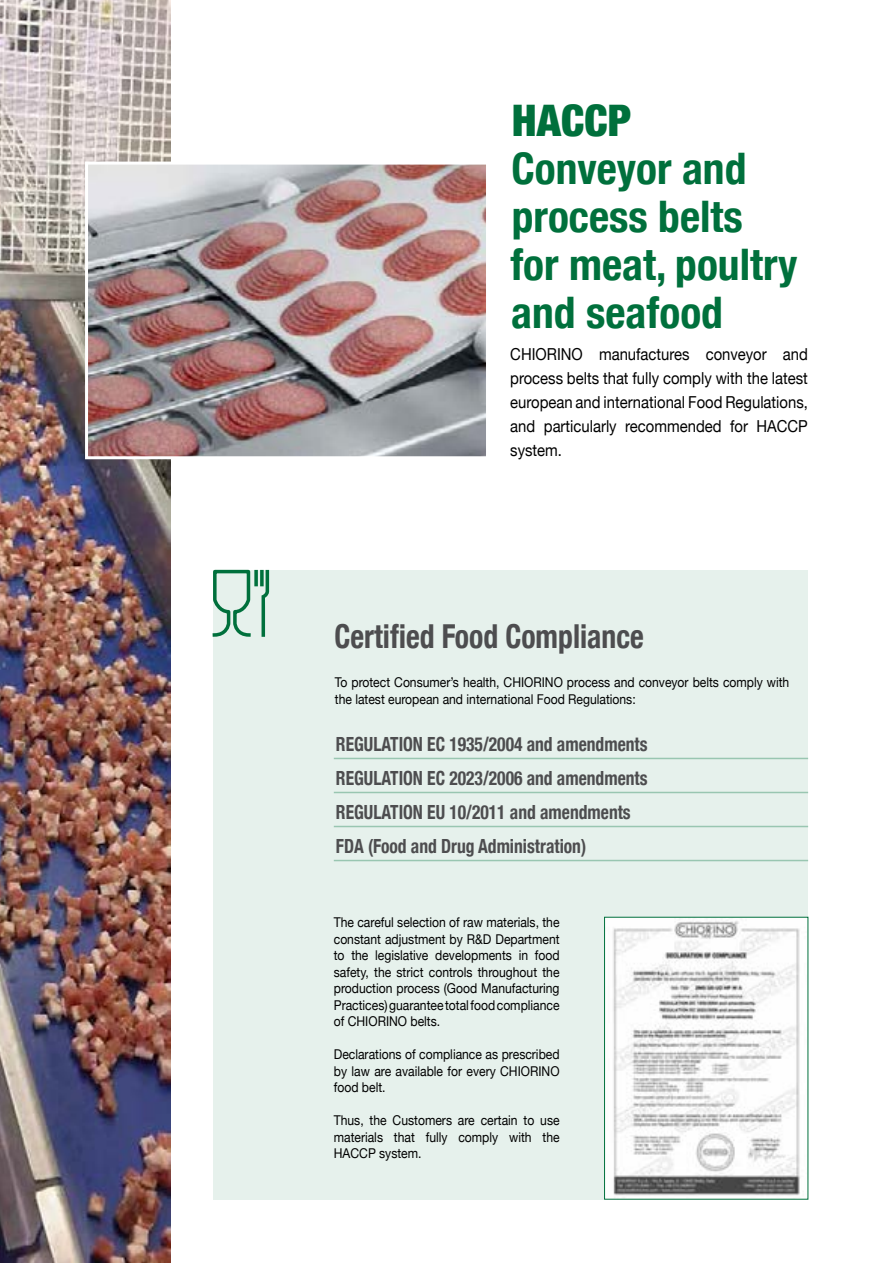
<style>
.page{position:relative;width:893px;height:1263px;background:#fff}
.page>*{position:absolute;margin:0;border:0;box-sizing:border-box;transform-origin:0 0}
.t1{font:700 condensed 43.5px/48px "Helvetica Neue";color:#00703c}
.t2{font:900 condensed 43.5px "Helvetica Neue";color:#00703c}
.t3{font:700 condensed 33px "Helvetica Neue";color:#4d4d4f;scale:.9 1}
.t4{font:700 condensed 19.5px/34px "Helvetica Neue";color:#4d4d4f;scale:.9 1}
.t5{font:16.5px/24px "Helvetica Neue";color:#000;text-align:justify;scale:.9 1}
.t6{font:13.5px/16.5px "Helvetica Neue";color:#000;text-align:justify;scale:.9 1}
</style>
<div class="page">
<div style="left:213px;top:570px;width:595px;height:629px;background:#e6f1ec"></div>
<svg style="left:254px;top:570px;width:4px;height:16px"></svg>
<svg style="left:260px;top:569px;width:10px;height:68px"></svg>
<svg style="left:212px;top:569px;width:39px;height:68px"></svg>
<img style="left:0;top:0;width:170px;height:1263px">
<img style="left:89px;top:166px;width:396px;height:289px">
<div style="left:85px;top:162px;width:404px;height:297px;border:3px solid #fff"></div>
<hr style="left:334px;top:758px;width:474px;height:1px;background:#99c6b1">
<hr style="left:334px;top:792px;width:474px;height:1px;background:#99c6b1">
<hr style="left:334px;top:826px;width:474px;height:1px;background:#99c6b1">
<hr style="left:334px;top:860px;width:474px;height:1px;background:#99c6b1">
<img style="left:606px;top:919px;width:200px;height:278px">
<h1 class="t2" style="left:512px;top:85px;width:121px">HACCP</h1>
<h1 class="t1" style="left:510px;top:141px;width:289px">Conveyor and process belts for meat, poultry and seafood</h1>
<p class="t5" style="left:510px;top:343px;width:332px">CHIORINO manufactures conveyor and process belts that fully comply with the latest european and international Food Regulations, and particularly recommended for HACCP system.</p>
<h2 class="t3" style="left:335px;top:609px;width:345px">Certified Food Compliance</h2>
<p class="t6" style="left:335px;top:675px;width:507px">To protect Consumer’s health, CHIORINO process and conveyor belts comply with the latest european and international Food Regulations:</p>
<h3 class="t4" style="left:336px;top:725px;width:348px">REGULATION EC 1935/2004 and amendments REGULATION EC 2023/2006 and amendments REGULATION EU 10/2011 and amendments FDA (Food and Drug Administration)</h3>
<p class="t6" style="left:334px;top:915px;width:252px">The careful selection of raw materials, the constant adjustment by R&amp;D Department to the legislative developments in food safety, the strict controls throughout the production process (Good Manufacturing Practices) guarantee total food compliance of CHIORINO belts.</p>
<p class="t6" style="left:334px;top:1047px;width:252px">Declarations of compliance as prescribed by law are available for every CHIORINO food belt.</p>
<p class="t6" style="left:334px;top:1113px;width:252px">Thus, the Customers are certain to use materials that fully comply with the HACCP system.</p>
</div>
